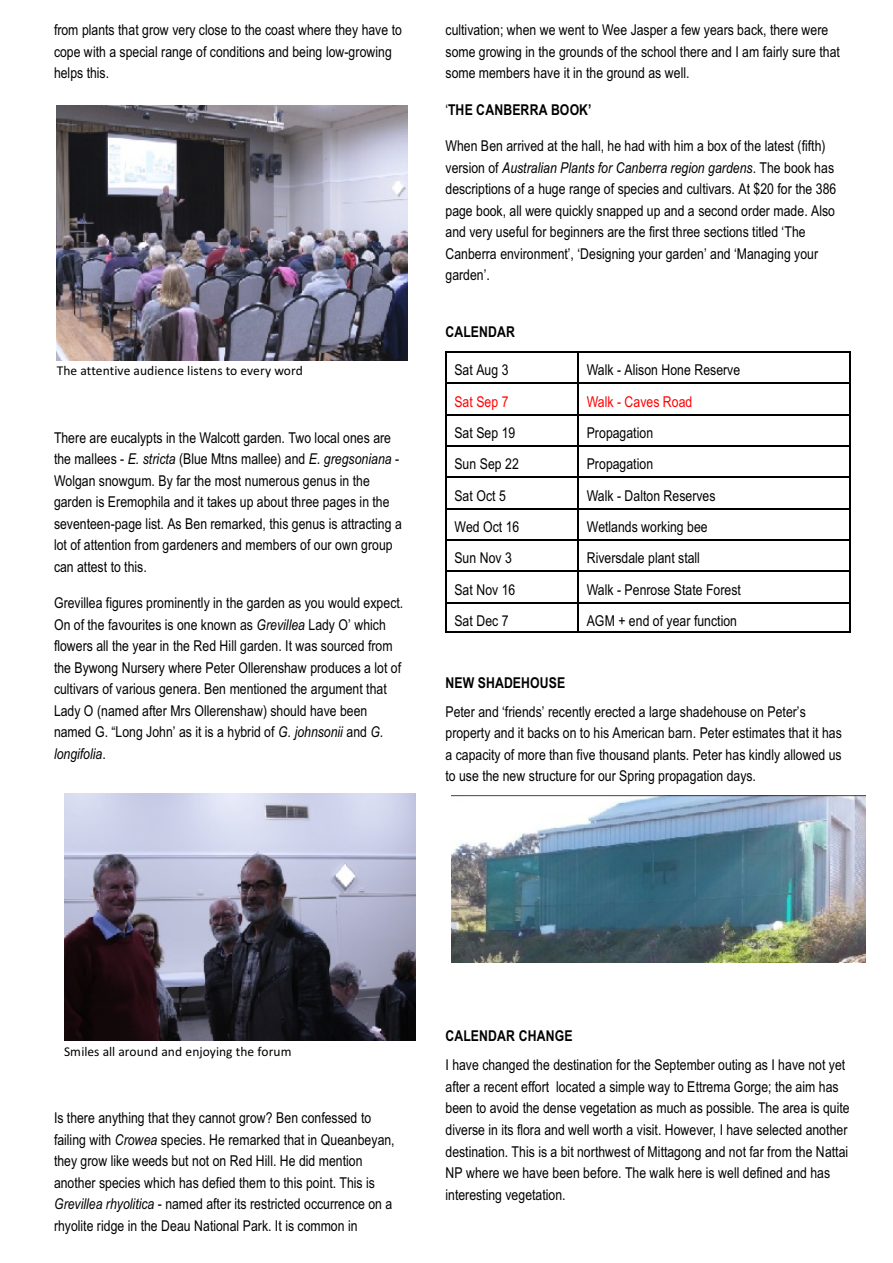
<style>
.page{position:relative;width:893px;height:1263px;background:#fff}
.page>*{position:absolute;margin:0;border:0;box-sizing:border-box;transform-origin:0 0}
.t1{font:15px/21.5px "Arial Narrow";color:#000}
.t2{font:700 15px "Arial Narrow";letter-spacing:.01em;color:#000}
.t3{font:15px "Arial Narrow";color:#f00}
.t4{font:13.5px "Calibri";color:#000}
.s1{font-style:italic}
.s2{font-weight:400}
</style>
<div class="page">
<hr style="left:446px;top:351px;width:1px;height:31px;background:#000">
<hr style="left:446px;top:351px;width:132px;height:1px;background:#000">
<hr style="left:578px;top:351px;width:1px;height:31px;background:#000">
<hr style="left:849px;top:351px;width:1px;height:31px;background:#000">
<hr style="left:578px;top:351px;width:272px;height:1px;background:#000">
<hr style="left:446px;top:383px;width:1px;height:31px;background:#000">
<hr style="left:446px;top:383px;width:132px;height:1px;background:#000">
<hr style="left:578px;top:383px;width:1px;height:31px;background:#000">
<hr style="left:849px;top:383px;width:1px;height:31px;background:#000">
<hr style="left:578px;top:383px;width:272px;height:1px;background:#000">
<hr style="left:446px;top:414px;width:1px;height:31px;background:#000">
<hr style="left:446px;top:414px;width:132px;height:1px;background:#000">
<hr style="left:578px;top:414px;width:1px;height:31px;background:#000">
<hr style="left:849px;top:414px;width:1px;height:31px;background:#000">
<hr style="left:578px;top:414px;width:272px;height:1px;background:#000">
<hr style="left:446px;top:445px;width:1px;height:31px;background:#000">
<hr style="left:446px;top:445px;width:132px;height:1px;background:#000">
<hr style="left:578px;top:445px;width:1px;height:31px;background:#000">
<hr style="left:849px;top:445px;width:1px;height:31px;background:#000">
<hr style="left:578px;top:445px;width:272px;height:1px;background:#000">
<hr style="left:446px;top:477px;width:1px;height:31px;background:#000">
<hr style="left:446px;top:477px;width:132px;height:1px;background:#000">
<hr style="left:578px;top:477px;width:1px;height:31px;background:#000">
<hr style="left:849px;top:477px;width:1px;height:31px;background:#000">
<hr style="left:578px;top:477px;width:272px;height:1px;background:#000">
<hr style="left:446px;top:508px;width:1px;height:31px;background:#000">
<hr style="left:446px;top:508px;width:132px;height:1px;background:#000">
<hr style="left:578px;top:508px;width:1px;height:31px;background:#000">
<hr style="left:849px;top:508px;width:1px;height:31px;background:#000">
<hr style="left:578px;top:508px;width:272px;height:1px;background:#000">
<hr style="left:446px;top:539px;width:1px;height:31px;background:#000">
<hr style="left:446px;top:539px;width:132px;height:1px;background:#000">
<hr style="left:578px;top:539px;width:1px;height:31px;background:#000">
<hr style="left:849px;top:539px;width:1px;height:31px;background:#000">
<hr style="left:578px;top:539px;width:272px;height:1px;background:#000">
<hr style="left:446px;top:571px;width:1px;height:31px;background:#000">
<hr style="left:446px;top:571px;width:132px;height:1px;background:#000">
<hr style="left:578px;top:571px;width:1px;height:31px;background:#000">
<hr style="left:849px;top:571px;width:1px;height:31px;background:#000">
<hr style="left:578px;top:571px;width:272px;height:1px;background:#000">
<hr style="left:446px;top:602px;width:1px;height:31px;background:#000">
<hr style="left:446px;top:602px;width:132px;height:1px;background:#000">
<hr style="left:446px;top:632px;width:132px;height:1px;background:#000">
<hr style="left:578px;top:602px;width:1px;height:31px;background:#000">
<hr style="left:849px;top:602px;width:1px;height:31px;background:#000">
<hr style="left:578px;top:602px;width:272px;height:1px;background:#000">
<hr style="left:578px;top:632px;width:272px;height:1px;background:#000">
<img style="left:57px;top:105px;width:351px;height:255px">
<img style="left:64px;top:793px;width:351px;height:248px">
<img style="left:451px;top:796px;width:414px;height:167px">
<p class="t1" style="left:54px;top:20px;width:349px">from plants that grow very close to the coast where they have to cope with a special range of conditions and being low-growing helps this.</p>
<p class="t4" style="left:57px;top:365px;width:248px">The attentive audience listens to every word</p>
<p class="t1" style="left:54px;top:428px;width:349px">There are eucalypts in the Walcott garden. Two local ones are the mallees - <span class="s1">E. stricta</span> (Blue Mtns mallee) and <span class="s1">E. gregsoniana</span> - Wolgan snowgum. By far the most numerous genus in the garden is Eremophila and it takes up about three pages in the seventeen-page list. As Ben remarked, this genus is attracting a lot of attention from gardeners and members of our own group can attest to this.</p>
<p class="t1" style="left:54px;top:594px;width:351px">Grevillea figures prominently in the garden as you would expect.<br>On of the favourites is one known as <span class="s1">Grevillea</span> Lady O’ which flowers all the year in the Red Hill garden. It was sourced from the Bywong Nursery where Peter Ollerenshaw produces a lot of cultivars of various genera. Ben mentioned the argument that Lady O (named after Mrs Ollerenshaw) should have been named G. “Long John’ as it is a hybrid of <span class="s1">G. johnsonii</span> and <span class="s1">G. longifolia</span>.</p>
<p class="t1" style="left:446px;top:20px;width:396px">cultivation; when we went to Wee Jasper a few years back, there were some growing in the grounds of the school there and I am fairly sure that some members have it in the ground as well.</p>
<p class="t2" style="left:446px;top:104px;width:148px"><span class="s2">‘</span>THE CANBERRA BOOK’</p>
<p class="t1" style="left:446px;top:136px;width:392px">When Ben arrived at the hall, he had with him a box of the latest (fifth) version of <span class="s1">Australian Plants for Canberra region gardens</span>. The book has descriptions of a huge range of species and cultivars. At $20 for the 386 page book, all were quickly snapped up and a second order made. Also and very useful for beginners are the first three sections titled ‘The Canberra environment’, ‘Designing your garden’ and ‘Managing your garden’.</p>
<p class="t2" style="left:446px;top:326px;width:71px">CALENDAR</p>
<p class="t1" style="left:454px;top:361px;width:56px">Sat Aug 3</p>
<p class="t1" style="left:587px;top:361px;width:155px">Walk - Alison Hone Reserve</p>
<p class="t3" style="left:454px;top:396px;width:56px">Sat Sep 7</p>
<p class="t3" style="left:587px;top:396px;width:107px">Walk - Caves Road</p>
<p class="t1" style="left:454px;top:423px;width:62px">Sat Sep 19</p>
<p class="t1" style="left:587px;top:423px;width:68px">Propagation</p>
<p class="t1" style="left:454px;top:455px;width:66px">Sun Sep 22</p>
<p class="t1" style="left:587px;top:455px;width:68px">Propagation</p>
<p class="t1" style="left:454px;top:486px;width:53px">Sat Oct 5</p>
<p class="t1" style="left:587px;top:486px;width:130px">Walk - Dalton Reserves</p>
<p class="t1" style="left:454px;top:517px;width:66px">Wed Oct 16</p>
<p class="t1" style="left:587px;top:517px;width:122px">Wetlands working bee</p>
<p class="t1" style="left:454px;top:549px;width:59px">Sun Nov 3</p>
<p class="t1" style="left:587px;top:549px;width:115px">Riversdale plant stall</p>
<p class="t1" style="left:454px;top:580px;width:62px">Sat Nov 16</p>
<p class="t1" style="left:587px;top:580px;width:156px">Walk - Penrose State Forest</p>
<p class="t1" style="left:454px;top:611px;width:56px">Sat Dec 7</p>
<p class="t1" style="left:587px;top:611px;width:152px">AGM + end of year function</p>
<p class="t2" style="left:446px;top:677px;width:121px">NEW SHADEHOUSE</p>
<p class="t1" style="left:446px;top:702px;width:398px">Peter and ‘friends’ recently erected a large shadehouse on Peter’s property and it backs on to his American barn. Peter estimates that it has a capacity of more than five thousand plants. Peter has kindly allowed us to use the new structure for our Spring propagation days.</p>
<p class="t4" style="left:64px;top:1045px;width:229px">Smiles all around and enjoying the forum</p>
<p class="t1" style="left:54px;top:1108px;width:342px">Is there anything that they cannot grow? Ben confessed to failing with <span class="s1">Crowea</span> species. He remarked that in Queanbeyan, they grow like weeds but not on Red Hill. He did mention another species which has defied them to this point. This is <span class="s1">Grevillea rhyolitica</span> - named after its restricted occurrence on a rhyolite ridge in the Deau National Park. It is common in</p>
<p class="t2" style="left:446px;top:1030px;width:129px">CALENDAR CHANGE</p>
<p class="t1" style="left:446px;top:1056px;width:406px">I have changed the destination for the September outing as I have not yet after a recent effort located a simple way to Ettrema Gorge; the aim has been to avoid the dense vegetation as much as possible. The area is quite diverse in its flora and well worth a visit. However, I have selected another destination. This is a bit northwest of Mittagong and not far from the Nattai NP where we have been before. The walk here is well defined and has interesting vegetation.</p>
</div>
